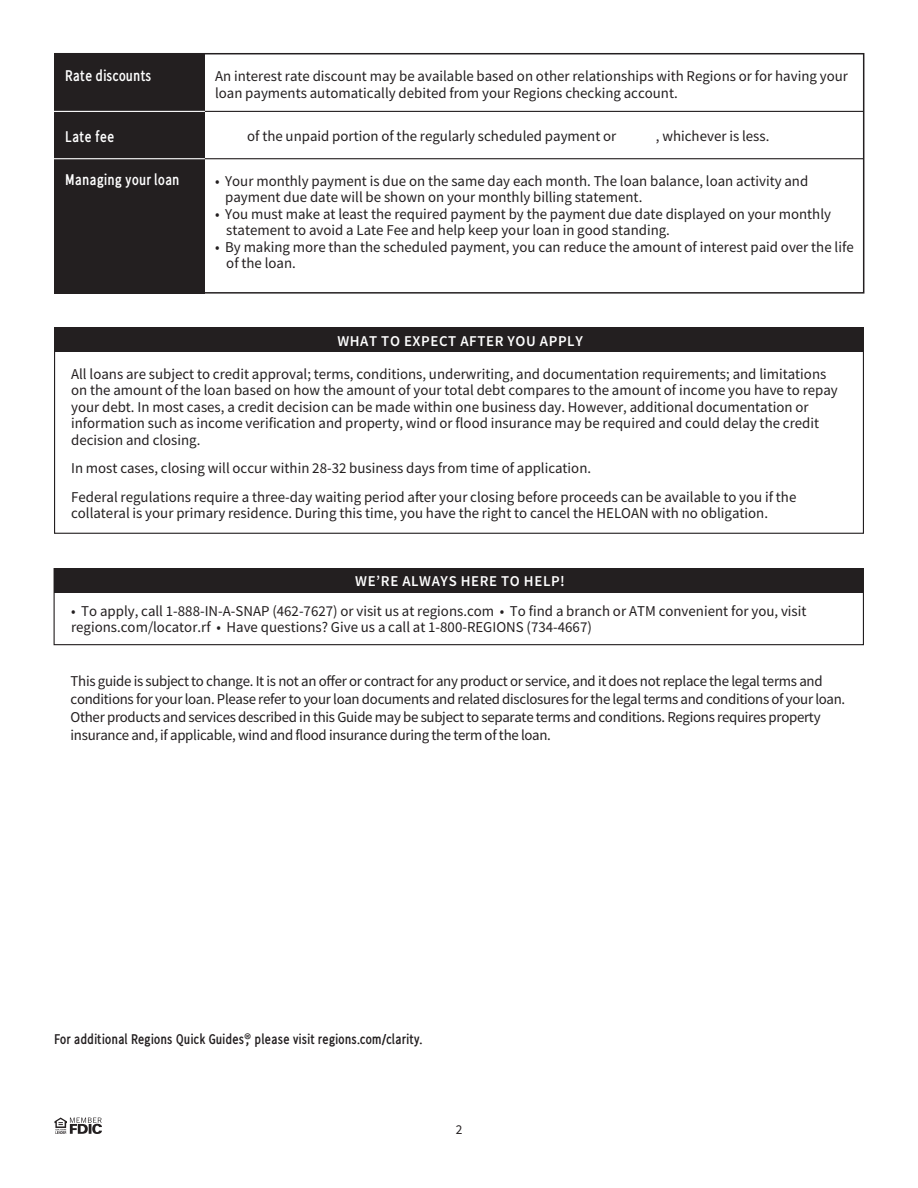
<style>
.page{position:relative;width:918px;height:1188px;background:#fff}
.page>*{position:absolute;margin:0;border:0;box-sizing:border-box;transform-origin:0 0}
.t1{font:600 16.5px "Regions Sans Condensed";color:#fff}
.t2{font:15px/16.5px "Regions Sans";color:#231f20}
.t3{font:15px/18px "Regions Sans";letter-spacing:-.02em;color:#231f20}
.t4{font:600 15px "Regions Sans Condensed";color:#231f20}
.t5{font:600 15px "Regions Sans";letter-spacing:.04em;color:#fff}
.t6{font:13.5px "Regions Sans";color:#231f20}
</style>
<div class="page">
<div style="left:54px;top:568px;width:810px;height:25px;background:#231f20"></div>
<div style="left:54px;top:568px;width:810px;height:77px;border:1px solid #231f20"></div>
<div style="left:54px;top:327px;width:810px;height:25px;background:#231f20"></div>
<div style="left:54px;top:53px;width:810px;height:241px;border:2px solid #231f20"></div>
<div style="left:54px;top:53px;width:151px;height:240px;background:#231f20"></div>
<hr style="left:192px;top:111px;width:672px;height:1px;background:#231f20">
<hr style="left:54px;top:111px;width:151px;height:1px;background:#fff">
<hr style="left:192px;top:158px;width:672px;height:1px;background:#231f20">
<hr style="left:54px;top:158px;width:151px;height:1px;background:#fff">
<svg style="left:54px;top:1118px;width:48px;height:16px"></svg>
<p class="t1" style="left:66px;top:66px;width:88px">Rate discounts</p>
<p class="t1" style="left:66px;top:127px;width:51px">Late fee</p>
<p class="t1" style="left:66px;top:170px;width:116px">Managing your loan</p>
<p class="t2" style="left:215px;top:68px;width:635px">An interest rate discount may be available based on other relationships with Regions or for having your loan payments automatically debited from your Regions checking account.</p>
<p class="t2" style="left:247px;top:128px;width:371px">of the unpaid portion of the regularly scheduled payment or</p>
<p class="t2" style="left:656px;top:128px;width:115px">, whichever is less.</p>
<p class="t2" style="left:225px;top:172px;width:585px;text-indent:-10px">• Your monthly payment is due on the same day each month. The loan balance, loan activity and payment due date will be shown on your monthly billing statement.</p>
<p class="t2" style="left:226px;top:205px;width:606px;text-indent:-11px">• You must make at least the required payment by the payment due date displayed on your monthly statement to avoid a Late Fee and help keep your loan in good standing.</p>
<p class="t2" style="left:226px;top:238px;width:629px;text-indent:-11px">• By making more than the scheduled payment, you can reduce the amount of interest paid over the life of the loan.</p>
<p class="t5" style="left:337px;top:331px;width:247px">WHAT TO EXPECT AFTER YOU APPLY</p>
<p class="t2" style="left:71px;top:366px;width:768px">All loans are subject to credit approval; terms, conditions, underwriting, and documentation requirements; and limitations on the amount of the loan based on how the amount of your total debt compares to the amount of income you have to repay your debt. In most cases, a credit decision can be made within one business day. However, additional documentation or information such as income verification and property, wind or flood insurance may be required and could delay the credit decision and closing.</p>
<p class="t2" style="left:71px;top:454px;width:727px;line-height:28.5px">In most cases, closing will occur within 28-32 business days from time of application.<br>Federal regulations require a three-day waiting period after your closing before proceeds can be available to you if the</p>
<p class="t2" style="left:71px;top:505px;width:699px">collateral is your primary residence. During this time, you have the right to cancel the HELOAN with no obligation.</p>
<p class="t5" style="left:355px;top:571px;width:211px">WE’RE ALWAYS HERE TO HELP!</p>
<p class="t2" style="left:71px;top:602px;width:737px">• To apply, call 1-888-IN-A-SNAP (462-7627) or visit us at regions.com • To find a branch or ATM convenient for you, visit regions.com/locator.rf • Have questions? Give us a call at 1-800-REGIONS (734-4667)</p>
<p class="t3" style="left:71px;top:672px;width:776px">This guide is subject to change. It is not an offer or contract for any product or service, and it does not replace the legal terms and conditions for your loan. Please refer to your loan documents and related disclosures for the legal terms and conditions of your loan.<br>Other products and services described in this Guide may be subject to separate terms and conditions. Regions requires property insurance and, if applicable, wind and flood insurance during the term of the loan.</p>
<p class="t4" style="left:55px;top:1030px;width:369px">For additional Regions Quick Guides®, please visit regions.com/clarity.</p>
<p class="t6" style="left:456px;top:1121px;width:8px">2</p>
</div>
